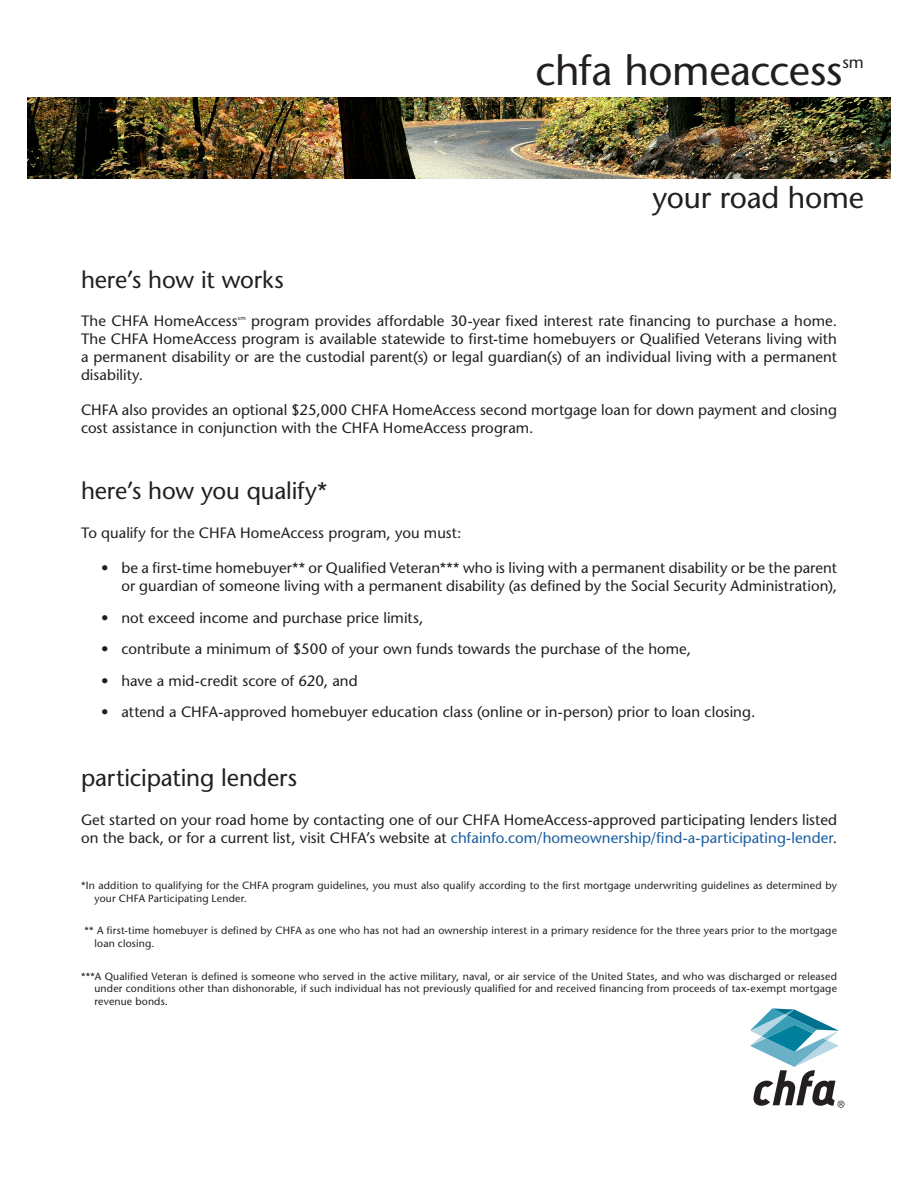
<style>
.page{position:relative;width:918px;height:1188px;background:#fff}
.page>*{position:absolute;margin:0;border:0;box-sizing:border-box;transform-origin:0 0}
.flyer_header{font:500 42px "Stone Sans Std";letter-spacing:-.01em;color:#231f20}
.flyer_head_sub{font:500 30px "Stone Sans Std";letter-spacing:-.01em;color:#231f20}
.heading{font:500 24px "Stone Sans Std";letter-spacing:-.005em;color:#231f20}
.flyer_header-2{font:500 16.8px "Stone Sans Std";color:#231f20}
.t1{font:500 15px/18px "Stone Sans Std";letter-spacing:.005em;color:#231f20}
.note{font:500 10.5px/12.6px "Stone Sans Std";letter-spacing:.015em;color:#231f20}
.t2{font:500 6px "Stone Sans Std";color:#231f20}
.s1{color:#175d9e}
</style>
<div class="page">
<img style="left:27px;top:97px;width:864px;height:81px">
<svg style="left:750px;top:1008px;width:94px;height:100px"></svg>
<p class="flyer_header" style="left:536px;top:45px;width:309px">chfa homeaccess</p>
<p class="flyer_header-2" style="left:843px;top:52px;width:23px">sm</p>
<p class="flyer_head_sub" style="left:653px;top:179px;width:213px">your road home</p>
<p class="heading" style="left:81px;top:265px;width:204px">here’s how it works</p>
<p class="t1" style="left:81px;top:312px;width:158px">The CHFA HomeAccess</p>
<p class="t2" style="left:238px;top:314px;width:9px">sm</p>
<p class="t1" style="left:81px;top:312px;width:758px;text-align:justify;text-indent:170px">program provides affordable 30-year fixed interest rate financing to purchase a home.<br>The CHFA HomeAccess program is available statewide to first-time homebuyers or Qualified Veterans living with a permanent disability or are the custodial parent(s) or legal guardian(s) of an individual living with a permanent disability.</p>
<p class="t1" style="left:81px;top:401px;width:757px">CHFA also provides an optional $25,000 CHFA HomeAccess second mortgage loan for down payment and closing cost assistance in conjunction with the CHFA HomeAccess program.</p>
<p class="heading" style="left:81px;top:477px;width:248px">here’s how you qualify*</p>
<p class="t1" style="left:81px;top:524px;width:382px">To qualify for the CHFA HomeAccess program, you must:</p>
<p class="t1" style="left:101px;top:559px;width:737px;text-align:right">• be a first-time homebuyer** or Qualified Veteran*** who is living with a permanent disability or be the parent or guardian of someone living with a permanent disability (as defined by the Social Security Administration),</p>
<p class="t1" style="left:101px;top:608px;width:324px">• not exceed income and purchase price limits,</p>
<p class="t1" style="left:101px;top:640px;width:591px">• contribute a minimum of $500 of your own funds towards the purchase of the home,</p>
<p class="t1" style="left:101px;top:671px;width:258px">• have a mid-credit score of 620, and</p>
<p class="t1" style="left:101px;top:703px;width:656px">• attend a CHFA-approved homebuyer education class (online or in-person) prior to loan closing.</p>
<p class="heading" style="left:81px;top:764px;width:218px">participating lenders</p>
<p class="t1" style="left:81px;top:810px;width:758px">Get started on your road home by contacting one of our CHFA HomeAccess-approved participating lenders listed on the back, or for a current list, visit CHFA’s website at <span class="s1">chfainfo.com/homeownership/find-a-participating-lender</span>.</p>
<p class="note" style="left:94px;top:879px;width:744px;text-indent:-14px">*In addition to qualifying for the CHFA program guidelines, you must also qualify according to the first mortgage underwriting guidelines as determined by your CHFA Participating Lender.</p>
<p class="note" style="left:94px;top:924px;width:744px;text-indent:-10px">** A first-time homebuyer is defined by CHFA as one who has not had an ownership interest in a primary residence for the three years prior to the mortgage loan closing.</p>
<p class="note" style="left:94px;top:970px;width:744px;text-align:justify;text-indent:-14px">***A Qualified Veteran is defined is someone who served in the active military, naval, or air service of the United States, and who was discharged or released under conditions other than dishonorable, if such individual has not previously qualified for and received financing from proceeds of tax-exempt mortgage revenue bonds.</p>
</div>
